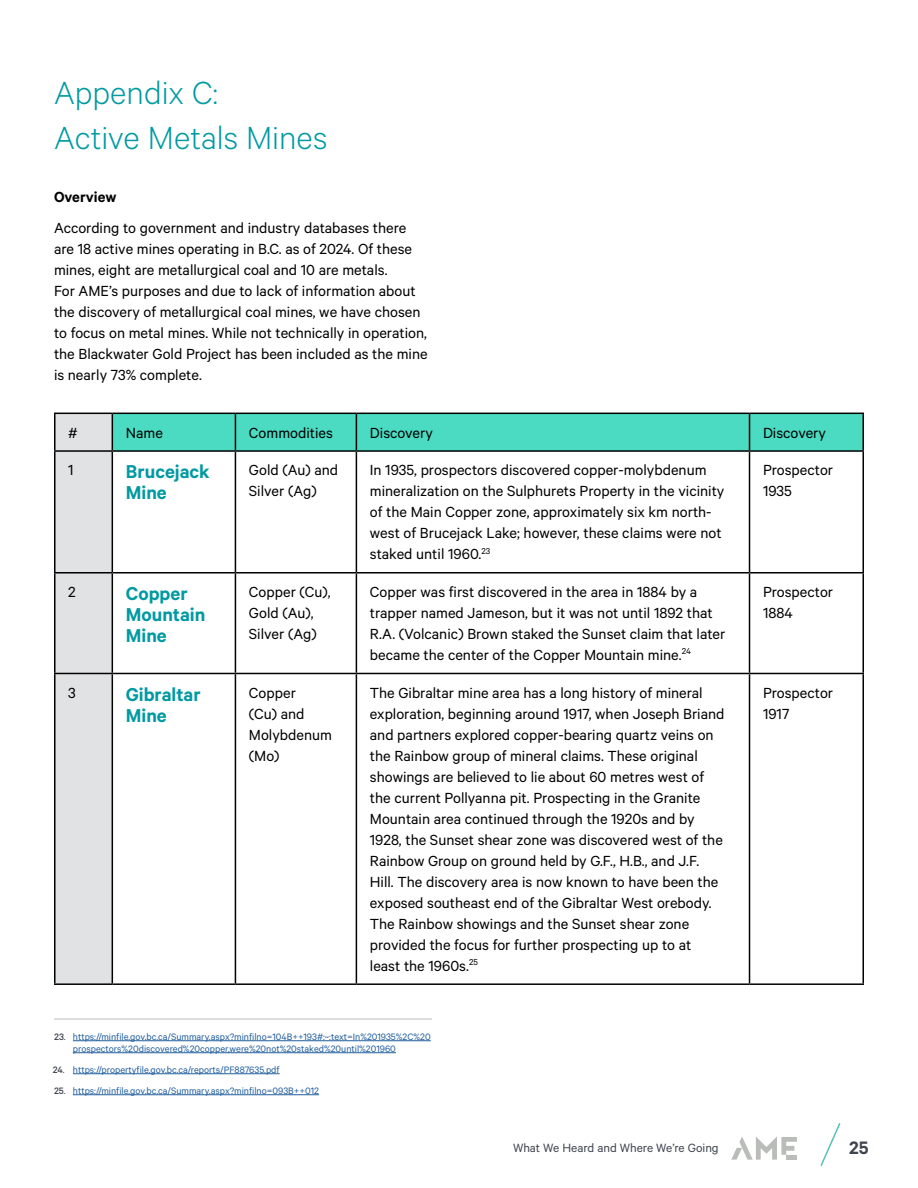
<style>
.page{position:relative;width:918px;height:1188px;background:#fff}
.page>*{position:absolute;margin:0;border:0;box-sizing:border-box;transform-origin:0 0}
.t1{font:300 36px/45px "Calibre";color:#019aa2}
.t2{font:600 21px/21px "Calibre";color:#019aa2}
.t3{font:600 20.25px "Calibre";color:#3f454f}
.t4{font:16.5px/21px "Calibre";color:#000}
.t5{font:600 16.5px "Calibre";color:#000}
.t6{font:13.5px "Calibre";color:#3f454f}
.t7{font:10.5px/12px "Calibre";color:#215e9e}
.t8{font:500 10.5px/21px "Calibre";color:#3f454f}
.s1{font-weight:400}
</style>
<div class="page">
<svg style="left:731px;top:1137px;width:66px;height:23px"></svg>
<div style="left:786px;top:1155px;width:11px;height:5px;background:#babcb9"></div>
<svg style="left:820px;top:1123px;width:21px;height:43px"></svg>
<svg style="left:56px;top:414px;width:806px;height:569px"></svg>
<hr style="left:54px;top:413px;width:58px;height:1px;background:#000">
<hr style="left:54px;top:414px;width:2px;height:36px;background:#000">
<hr style="left:112px;top:413px;width:123px;height:1px;background:#000">
<hr style="left:112px;top:414px;width:1px;height:36px;background:#000">
<hr style="left:235px;top:413px;width:121px;height:1px;background:#000">
<hr style="left:235px;top:414px;width:1px;height:36px;background:#000">
<hr style="left:356px;top:413px;width:394px;height:1px;background:#000">
<hr style="left:356px;top:414px;width:1px;height:36px;background:#000">
<hr style="left:750px;top:413px;width:114px;height:1px;background:#000">
<hr style="left:749px;top:414px;width:1px;height:36px;background:#000">
<hr style="left:862px;top:414px;width:2px;height:36px;background:#000">
<hr style="left:54px;top:450px;width:58px;height:2px;background:#000">
<hr style="left:54px;top:452px;width:2px;height:120px;background:#000">
<hr style="left:112px;top:450px;width:123px;height:2px;background:#000">
<hr style="left:112px;top:452px;width:1px;height:120px;background:#000">
<hr style="left:235px;top:450px;width:121px;height:2px;background:#000">
<hr style="left:235px;top:452px;width:1px;height:120px;background:#000">
<hr style="left:356px;top:450px;width:394px;height:2px;background:#000">
<hr style="left:356px;top:452px;width:1px;height:120px;background:#000">
<hr style="left:750px;top:450px;width:114px;height:2px;background:#000">
<hr style="left:749px;top:452px;width:1px;height:120px;background:#000">
<hr style="left:862px;top:452px;width:2px;height:120px;background:#000">
<hr style="left:54px;top:572px;width:58px;height:2px;background:#000">
<hr style="left:54px;top:574px;width:2px;height:99px;background:#000">
<hr style="left:112px;top:572px;width:123px;height:2px;background:#000">
<hr style="left:112px;top:574px;width:1px;height:99px;background:#000">
<hr style="left:235px;top:572px;width:121px;height:2px;background:#000">
<hr style="left:235px;top:574px;width:1px;height:99px;background:#000">
<hr style="left:356px;top:572px;width:394px;height:2px;background:#000">
<hr style="left:356px;top:574px;width:1px;height:99px;background:#000">
<hr style="left:750px;top:572px;width:114px;height:2px;background:#000">
<hr style="left:749px;top:574px;width:1px;height:99px;background:#000">
<hr style="left:862px;top:574px;width:2px;height:99px;background:#000">
<hr style="left:54px;top:673px;width:58px;height:1px;background:#000">
<hr style="left:54px;top:674px;width:2px;height:309px;background:#000">
<hr style="left:112px;top:673px;width:123px;height:1px;background:#000">
<hr style="left:112px;top:674px;width:1px;height:309px;background:#000">
<hr style="left:235px;top:673px;width:121px;height:1px;background:#000">
<hr style="left:235px;top:674px;width:1px;height:309px;background:#000">
<hr style="left:356px;top:673px;width:394px;height:1px;background:#000">
<hr style="left:356px;top:674px;width:1px;height:309px;background:#000">
<hr style="left:750px;top:673px;width:114px;height:1px;background:#000">
<hr style="left:749px;top:674px;width:1px;height:309px;background:#000">
<hr style="left:862px;top:674px;width:2px;height:309px;background:#000">
<hr style="left:54px;top:983px;width:58px;height:2px;background:#000">
<hr style="left:112px;top:983px;width:123px;height:2px;background:#000">
<hr style="left:235px;top:983px;width:121px;height:2px;background:#000">
<hr style="left:356px;top:983px;width:394px;height:2px;background:#000">
<hr style="left:750px;top:983px;width:114px;height:2px;background:#000">
<hr style="left:73px;top:1040px;width:358px;height:1px;background:#215e9e">
<hr style="left:73px;top:1052px;width:323px;height:1px;background:#215e9e">
<hr style="left:73px;top:1073px;width:207px;height:1px;background:#215e9e">
<hr style="left:73px;top:1094px;width:246px;height:1px;background:#215e9e">
<hr style="left:54px;top:1019px;width:378px;height:1px;background:#babcb9">
<h1 class="t1" style="left:54px;top:69px;width:275px">Appendix C:<br>Active Metals Mines</h1>
<p class="t5" style="left:54px;top:187px;width:64px">Overview</p>
<p class="t4" style="left:54px;top:217px;width:375px">According to government and industry databases there are 18 active mines operating in B.C. as of 2024. Of these mines, eight are metallurgical coal and 10 are metals.<br>For AME’s purposes and due to lack of information about the discovery of metallurgical coal mines, we have chosen to focus on metal mines. While not technically in operation, the Blackwater Gold Project has been included as the mine is nearly 73% complete.</p>
<p class="t4" style="left:68px;top:421px;width:11px">#</p>
<p class="t4" style="left:126px;top:421px;width:39px">Name</p>
<p class="t4" style="left:249px;top:421px;width:85px">Commodities</p>
<p class="t4" style="left:370px;top:421px;width:65px">Discovery</p>
<p class="t4" style="left:763px;top:421px;width:65px">Discovery</p>
<p class="t4" style="left:68px;top:459px;width:7px">1</p>
<p class="t2" style="left:126px;top:461px;width:85px">Brucejack<br>Mine</p>
<p class="t4" style="left:249px;top:459px;width:91px">Gold (Au) and<br>Silver (Ag)</p>
<p class="t4" style="left:370px;top:459px;width:356px">In 1935, prospectors discovered copper-molybdenum mineralization on the Sulphurets Property in the vicinity of the Main Copper zone, approximately six km north&shy;west of Brucejack Lake; however, these claims were not staked until 1960.<sup>23</sup></p>
<p class="t4" style="left:763px;top:459px;width:72px">Prospector<br>1935</p>
<p class="t4" style="left:68px;top:581px;width:9px">2</p>
<p class="t2" style="left:126px;top:582px;width:81px">Copper<br>Mountain<br>Mine</p>
<p class="t4" style="left:249px;top:581px;width:83px">Copper (Cu),<br>Gold (Au),<br>Silver (Ag)</p>
<p class="t4" style="left:370px;top:581px;width:357px">Copper was first discovered in the area in 1884 by a trapper named Jameson, but it was not until 1892 that R.A. (Volcanic) Brown staked the Sunset claim that later became the center of the Copper Mountain mine.<sup>24</sup></p>
<p class="t4" style="left:763px;top:581px;width:72px">Prospector<br>1884</p>
<p class="t4" style="left:68px;top:681px;width:9px">3</p>
<p class="t2" style="left:126px;top:683px;width:76px">Gibraltar<br>Mine</p>
<p class="t4" style="left:249px;top:681px;width:85px">Copper<br>(Cu) and<br>Molybdenum (Mo)</p>
<p class="t4" style="left:370px;top:682px;width:356px">The Gibraltar mine area has a long history of mineral exploration, beginning around 1917, when Joseph Briand and partners explored copper-bearing quartz veins on the Rainbow group of mineral claims. These original showings are believed to lie about 60 metres west of the current Pollyanna pit. Prospecting in the Granite Mountain area continued through the 1920s and by 1928, the Sunset shear zone was discovered west of the Rainbow Group on ground held by G.F., H.B., and J.F.<br>Hill. The discovery area is now known to have been the exposed southeast end of the Gibraltar West orebody.<br>The Rainbow showings and the Sunset shear zone provided the focus for further prospecting up to at least the 1960s.<sup>25</sup></p>
<p class="t4" style="left:763px;top:681px;width:72px">Prospector<br>1917</p>
<p class="t8" style="left:54px;top:1026px;width:13px">23<span class="s1">.</span></p>
<p class="t8" style="left:53px;top:1059px;width:15px">24<span class="s1">.<br></span>25<span class="s1">.</span></p>
<p class="t7" style="left:73px;top:1030px;width:359px">https://minfile.gov.bc.ca/Summary.aspx?minfilno=104B++193#:~:text=In%201935%2C%20 prospectors%20discovered%20copper,were%20not%20staked%20until%201960</p>
<p class="t7" style="left:73px;top:1059px;width:248px;line-height:21px">https://propertyfile.gov.bc.ca/reports/PF887635.pdf https://minfile.gov.bc.ca/Summary.aspx?minfilno=093B++012</p>
<p class="t6" style="left:513px;top:1139px;width:207px">What We Heard and Where We’re Going</p>
<p class="t3" style="left:849px;top:1135px;width:21px">25</p>
</div>
